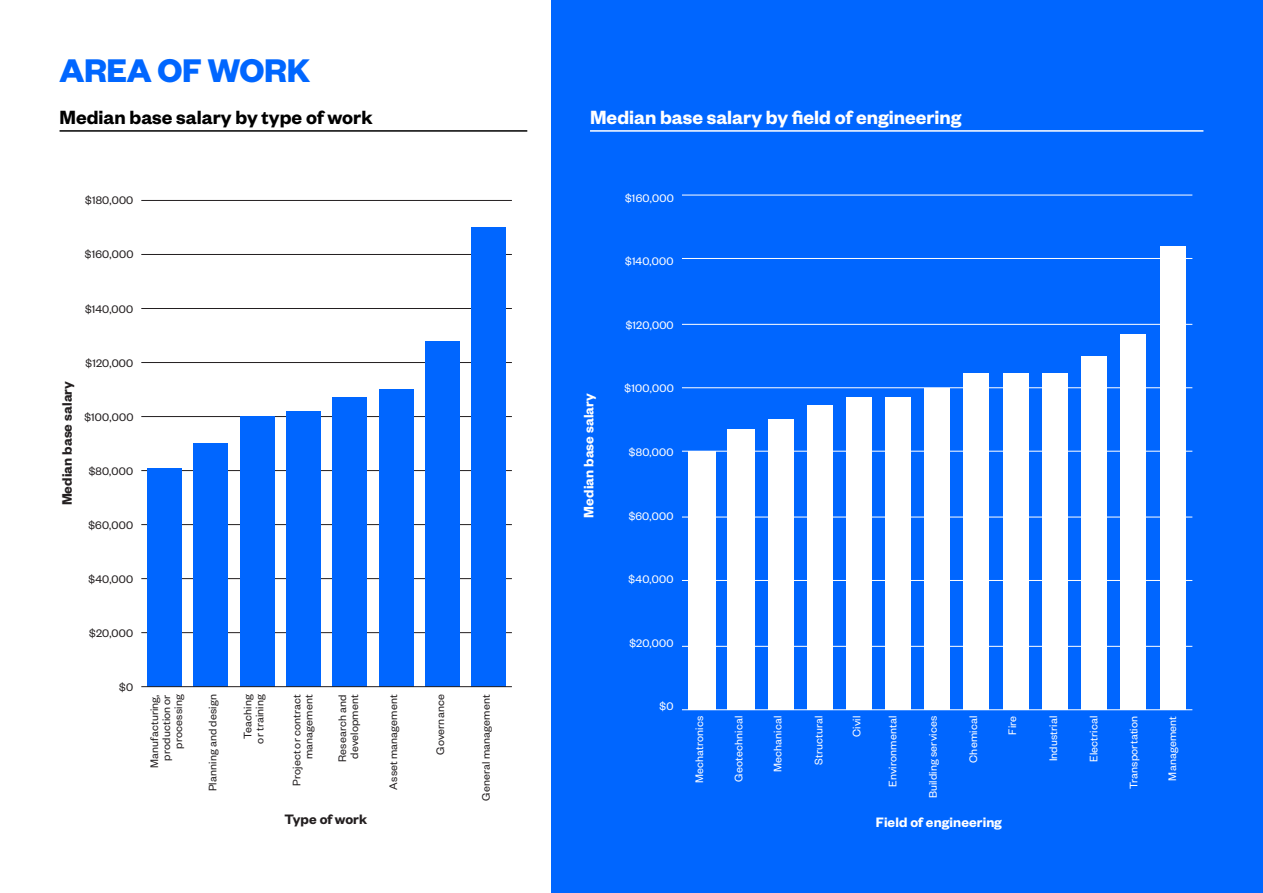
<style>
.page{position:relative;width:1263px;height:893px;background:#fff}
.page>*{position:absolute;margin:0;border:0;box-sizing:border-box;transform-origin:0 0}
.header_1{font:700 36px "Founders Grotesk";letter-spacing:-.01em;color:#06f}
.header_2{font:600 21px "Founders Grotesk";color:#fff}
.header_2-2{font:600 21px "Founders Grotesk";color:#000}
.t1{font:600 15px "Founders Grotesk";letter-spacing:.005em;color:#fff}
.t2{font:600 15px "Founders Grotesk";letter-spacing:.005em;color:#231f20}
.t3{font:12px/12px "Founders Grotesk";letter-spacing:.01em;color:#231f20;text-align:right}
.t4{font:12px "Founders Grotesk";letter-spacing:.015em;color:#fff}
</style>
<div class="page">
<div style="left:551px;top:0;width:712px;height:893px;background:#06f"></div>
<hr style="left:141px;top:632px;width:371px;height:1px;background:#231f20">
<hr style="left:141px;top:578px;width:371px;height:1px;background:#231f20">
<hr style="left:141px;top:524px;width:371px;height:1px;background:#231f20">
<hr style="left:141px;top:470px;width:371px;height:1px;background:#231f20">
<hr style="left:141px;top:416px;width:371px;height:1px;background:#231f20">
<hr style="left:141px;top:362px;width:371px;height:1px;background:#231f20">
<hr style="left:141px;top:308px;width:371px;height:1px;background:#231f20">
<hr style="left:141px;top:254px;width:371px;height:1px;background:#231f20">
<hr style="left:141px;top:200px;width:371px;height:1px;background:#231f20">
<div style="left:471px;top:227px;width:34px;height:460px;background:#06f"></div>
<div style="left:425px;top:341px;width:34px;height:346px;background:#06f"></div>
<div style="left:379px;top:389px;width:34px;height:298px;background:#06f"></div>
<div style="left:333px;top:398px;width:34px;height:289px;background:#06f"></div>
<div style="left:287px;top:411px;width:34px;height:276px;background:#06f"></div>
<div style="left:240px;top:416px;width:34px;height:271px;background:#06f"></div>
<div style="left:194px;top:443px;width:34px;height:244px;background:#06f"></div>
<div style="left:148px;top:468px;width:34px;height:219px;background:#06f"></div>
<hr style="left:141px;top:686px;width:371px;height:1px;background:#231f20">
<hr style="left:590px;top:130px;width:613px;height:2px;background:#fff">
<hr style="left:60px;top:130px;width:467px;height:2px;background:#000">
<hr style="left:682px;top:646px;width:510px;height:1px;background:#fff">
<hr style="left:682px;top:580px;width:510px;height:1px;background:#fff">
<hr style="left:682px;top:517px;width:510px;height:1px;background:#fff">
<hr style="left:682px;top:451px;width:510px;height:1px;background:#fff">
<hr style="left:682px;top:387px;width:510px;height:1px;background:#fff">
<hr style="left:682px;top:324px;width:510px;height:1px;background:#fff">
<hr style="left:682px;top:258px;width:510px;height:1px;background:#fff">
<hr style="left:682px;top:195px;width:510px;height:1px;background:#fff">
<div style="left:1160px;top:247px;width:25px;height:463px;background:#fff"></div>
<div style="left:1120px;top:334px;width:26px;height:376px;background:#fff"></div>
<div style="left:1081px;top:356px;width:26px;height:354px;background:#fff"></div>
<div style="left:1042px;top:373px;width:26px;height:337px;background:#fff"></div>
<div style="left:1003px;top:373px;width:25px;height:337px;background:#fff"></div>
<div style="left:963px;top:373px;width:26px;height:337px;background:#fff"></div>
<div style="left:924px;top:388px;width:26px;height:322px;background:#fff"></div>
<div style="left:885px;top:398px;width:26px;height:312px;background:#fff"></div>
<div style="left:846px;top:398px;width:25px;height:312px;background:#fff"></div>
<div style="left:807px;top:405px;width:26px;height:305px;background:#fff"></div>
<div style="left:768px;top:420px;width:26px;height:290px;background:#fff"></div>
<div style="left:728px;top:430px;width:27px;height:280px;background:#fff"></div>
<div style="left:688px;top:451px;width:27px;height:259px;background:#fff"></div>
<hr style="left:682px;top:709px;width:510px;height:1px;background:#fff">
<p class="header_1" style="left:60px;top:48px;width:252px">AREA OF WORK</p>
<p class="header_2-2" style="left:60px;top:104px;width:314px">Median base salary by type of work</p>
<p class="header_2" style="left:590px;top:104px;width:373px">Median base salary by field of engineering</p>
<p class="t3" style="left:85px;top:194px;width:50px">$180,000</p>
<p class="t3" style="left:85px;top:248px;width:50px">$160,000</p>
<p class="t3" style="left:85px;top:302px;width:50px">$140,000</p>
<p class="t2" style="left:57px;top:505px;width:126px;rotate:-90deg">Median base salary</p>
<p class="t3" style="left:86px;top:356px;width:49px">$120,000</p>
<p class="t3" style="left:84px;top:410px;width:51px">$100,000</p>
<p class="t3" style="left:89px;top:464px;width:46px">$80,000</p>
<p class="t3" style="left:88px;top:518px;width:46px">$60,000</p>
<p class="t3" style="left:88px;top:572px;width:46px">$40,000</p>
<p class="t3" style="left:89px;top:626px;width:45px">$20,000</p>
<p class="t3" style="left:119px;top:680px;width:15px">$0</p>
<p class="t3" style="left:148px;top:768px;width:75px;rotate:-90deg">Manufacturing, production or processing</p>
<p class="t3" style="left:206px;top:791px;width:98px;rotate:-90deg">Planning and design</p>
<p class="t3" style="left:290px;top:786px;width:93px;rotate:-90deg">Project or contract management</p>
<p class="t3" style="left:241px;top:743px;width:51px;text-align:center;rotate:-90deg">Teaching or training</p>
<p class="t3" style="left:336px;top:762px;width:69px;text-align:left;rotate:-90deg">Research and development</p>
<p class="t3" style="left:387px;top:790px;width:97px;rotate:-90deg">Asset management</p>
<p class="t3" style="left:434px;top:755px;width:62px;rotate:-90deg">Governance</p>
<p class="t3" style="left:479px;top:800px;width:108px;rotate:-90deg">General management</p>
<p class="t2" style="left:285px;top:809px;width:84px">Type of work</p>
<p class="t1" style="left:579px;top:518px;width:126px;rotate:-90deg">Median base salary</p>
<p class="t4" style="left:625px;top:191px;width:50px">$160,000</p>
<p class="t4" style="left:625px;top:254px;width:50px">$140,000</p>
<p class="t4" style="left:626px;top:318px;width:49px">$120,000</p>
<p class="t4" style="left:625px;top:381px;width:51px">$100,000</p>
<p class="t4" style="left:629px;top:445px;width:46px">$80,000</p>
<p class="t4" style="left:629px;top:508px;width:46px">$60,000</p>
<p class="t4" style="left:629px;top:572px;width:46px">$40,000</p>
<p class="t4" style="left:629px;top:635px;width:45px">$20,000</p>
<p class="t4" style="left:659px;top:699px;width:15px">$0</p>
<p class="t4" style="left:692px;top:783px;width:69px;rotate:-90deg">Mechatronics</p>
<p class="t4" style="left:731px;top:782px;width:67px;rotate:-90deg">Geotechnical</p>
<p class="t4" style="left:770px;top:772px;width:58px;rotate:-90deg">Mechanical</p>
<p class="t4" style="left:811px;top:765px;width:51px;rotate:-90deg">Structural</p>
<p class="t4" style="left:849px;top:737px;width:23px;rotate:-90deg">Civil</p>
<p class="t4" style="left:885px;top:787px;width:72px;rotate:-90deg">Environmental</p>
<p class="t4" style="left:926px;top:798px;width:84px;rotate:-90deg">Building services</p>
<p class="t4" style="left:966px;top:763px;width:48px;rotate:-90deg">Chemical</p>
<p class="t4" style="left:1005px;top:735px;width:20px;rotate:-90deg">Fire</p>
<p class="t4" style="left:1046px;top:761px;width:47px;rotate:-90deg">Industrial</p>
<p class="t4" style="left:1086px;top:762px;width:47px;rotate:-90deg">Electrical</p>
<p class="t4" style="left:1126px;top:789px;width:75px;rotate:-90deg">Transportation</p>
<p class="t4" style="left:1165px;top:780px;width:66px;rotate:-90deg">Management</p>
<p class="t1" style="left:876px;top:813px;width:127px">Field of engineering</p>
</div>
